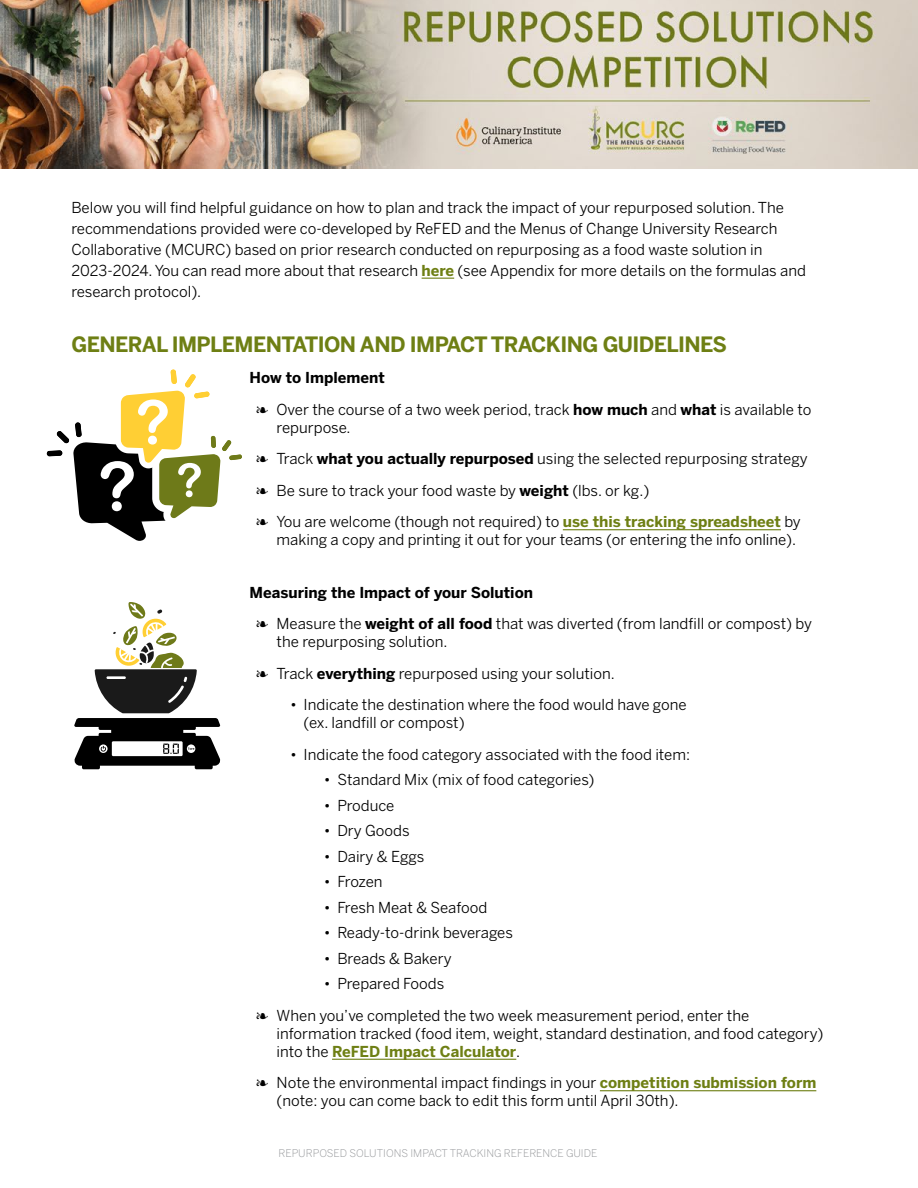
<style>
.page{position:relative;width:918px;height:1188px;background:#fff}
.page>*{position:absolute;margin:0;border:0;box-sizing:border-box;transform-origin:0 0}
.t1{font:700 21px "Benton Sans";letter-spacing:-.03em;color:#6e7f14}
.t2{font:15px/31.5px "Benton Sans";color:#000}
.t3{font:15px/21px "Benton Sans";color:#000101}
.t4{font:300 10.5px "Benton Sans";color:#939598}
.s1{font-weight:700;color:#6e7f14}
.s2{font-weight:700}
</style>
<div class="page">
<img style="left:0;top:0;width:918px;height:169px">
<hr style="left:422px;top:278px;width:32px;height:1px;background:#6e7f14">
<hr style="left:563px;top:529px;width:218px;height:1px;background:#6e7f14">
<hr style="left:332px;top:1059px;width:184px;height:1px;background:#6e7f14">
<hr style="left:600px;top:1090px;width:216px;height:1px;background:#6e7f14">
<svg style="left:47px;top:369px;width:195px;height:172px"></svg>
<svg style="left:74px;top:602px;width:147px;height:167px"></svg>
<p class="t3" style="left:71px;top:197px;width:736px">Below you will find helpful guidance on how to plan and track the impact of your repurposed solution. The recommendations provided were co-developed by ReFED and the Menus of Change University Research Collaborative (MCURC) based on prior research conducted on repurposing as a food waste solution in 2023-2024. You can read more about that research <span class="s1">here</span> (see Appendix for more details on the formulas and research protocol).</p>
<h1 class="t1" style="left:71px;top:331px;width:657px">GENERAL IMPLEMENTATION AND IMPACT TRACKING GUIDELINES</h1>
<p class="t2" style="left:256px;top:362px;width:557px;text-indent:-7px"><span class="s2">How to Implement<br></span>❧ Over the course of a two week period, track <span class="s2">how much</span> and <span class="s2">what</span> is available to</p>
<p class="t2" style="left:256px;top:412px;width:553px;text-indent:20px">repurpose.<br>❧ Track <span class="s2">what you actually repurposed</span> using the selected repurposing strategy ❧ Be sure to track your food waste by <span class="s2">weight</span> (lbs. or kg.)<br>❧ You are welcome (though not required) to <span class="s1">use this tracking spreadsheet</span> by</p>
<p class="t2" style="left:277px;top:524px;width:521px">making a copy and printing it out for your teams (or entering the info online).</p>
<p class="t2" style="left:256px;top:577px;width:557px;text-indent:-7px"><span class="s2">Measuring the Impact of your Solution<br></span>❧ Measure the <span class="s2">weight of all food</span> that was diverted (from landfill or compost) by</p>
<p class="t2" style="left:256px;top:626px;width:360px;text-indent:20px">the repurposing solution.<br>❧ Track <span class="s2">everything</span> repurposed using your solution.</p>
<p class="t2" style="left:304px;top:696px;width:385px;line-height:18px;text-indent:-14px">• Indicate the destination where the food would have gone (ex. landfill or compost)</p>
<p class="t2" style="left:290px;top:739px;width:402px">• Indicate the food category associated with the food item:</p>
<p class="t2" style="left:324px;top:764px;width:272px">• Standard Mix (mix of food categories)</p>
<p class="t2" style="left:324px;top:790px;width:72px">• Produce</p>
<p class="t2" style="left:324px;top:815px;width:87px">• Dry Goods</p>
<p class="t2" style="left:324px;top:841px;width:102px">• Dairy &amp; Eggs</p>
<p class="t2" style="left:324px;top:866px;width:60px">• Frozen</p>
<p class="t2" style="left:324px;top:892px;width:165px">• Fresh Meat &amp; Seafood</p>
<p class="t2" style="left:324px;top:917px;width:191px">• Ready-to-drink beverages</p>
<p class="t2" style="left:324px;top:943px;width:129px">• Breads &amp; Bakery</p>
<p class="t2" style="left:256px;top:968px;width:494px;text-indent:68px">• Prepared Foods<br>❧ When you’ve completed the two week measurement period, enter the</p>
<p class="t2" style="left:277px;top:1025px;width:548px;line-height:18px">information tracked (food item, weight, standard destination, and food category) into the <span class="s1">ReFED Impact Calculator</span>.</p>
<p class="t2" style="left:277px;top:1074px;width:541px;line-height:18px;text-indent:-20px">❧ Note the environmental impact findings in your <span class="s1">competition submission form </span>(note: you can come back to edit this form until April 30th).</p>
<p class="t4" style="left:279px;top:1147px;width:320px">REPURPOSED SOLUTIONS IMPACT TRACKING REFERENCE GUIDE</p>
</div>
